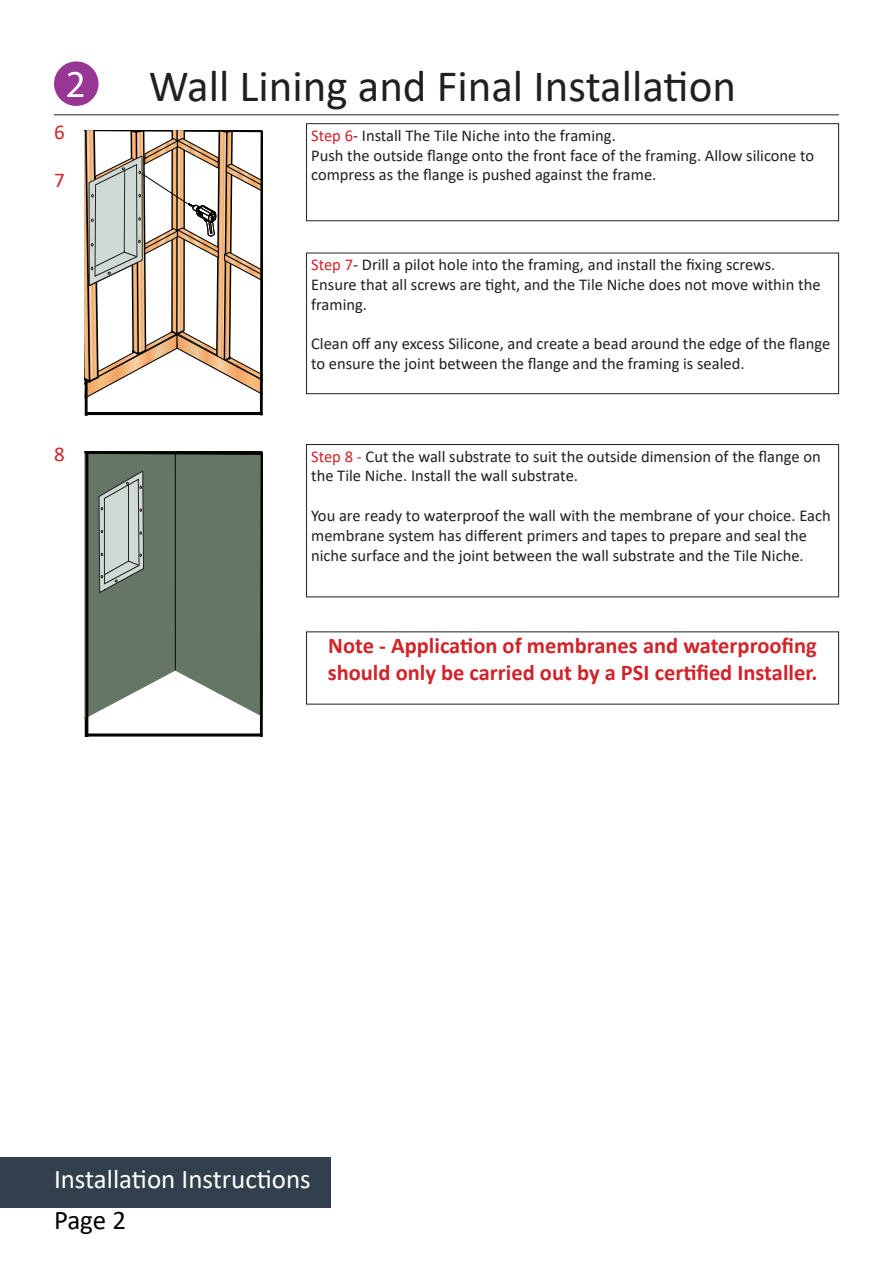
<style>
.page{position:relative;width:893px;height:1263px;background:#fff}
.page>*{position:absolute;margin:0;border:0;box-sizing:border-box;transform-origin:0 0}
.t1{font:45px "Calibri";color:#231f20}
.t2{font:38.25px "Myriad Pro";color:#fff}
.t3{font:27px "Calibri";color:#fff}
.t4{font:27px "Calibri";color:#000}
.t5{font:700 22.5px "Calibri";color:#d1232a}
.t6{font:21px "Calibri";color:#d1232a}
.t7{font:16.5px/19.8px "Calibri";color:#231f20}
.s1{color:#d1232a}
</style>
<div class="page">
<hr style="left:54px;top:114px;width:785px;height:1px;background:#231f20">
<div style="left:0;top:1157px;width:331px;height:51px;background:#32404e"></div>
<div style="left:55px;top:62px;width:43px;height:43px;background:#973694;border-radius:50%"></div>
<div style="left:54px;top:61px;width:45px;height:45px;border:2px solid #973694;border-radius:50%"></div>
<div style="left:306px;top:123px;width:533px;height:98px;border:1px solid #231f20"></div>
<div style="left:306px;top:444px;width:533px;height:153px;border:1px solid #231f20"></div>
<svg style="left:85px;top:130px;width:178px;height:285px"></svg>
<div style="left:306px;top:253px;width:533px;height:141px;border:1px solid #231f20"></div>
<svg style="left:85px;top:452px;width:178px;height:285px;background:#7c897d"></svg>
<p class="t2" style="left:66px;top:60px;width:21px">2</p>
<p class="t6" style="left:54px;top:118px;width:12px">6</p>
<p class="t6" style="left:54px;top:166px;width:12px">7</p>
<p class="t6" style="left:54px;top:439px;width:12px">8</p>
<p class="t1" style="left:149px;top:54px;width:589px">Wall Lining and Final Installation</p>
<p class="t7" style="left:311px;top:125px;width:306px"><span class="s1">Step 6</span>- Install The Tile Niche into the framing.</p>
<p class="t7" style="left:311px;top:145px;width:505px">Push the outside flange onto the front face of the framing. Allow silicone to compress as the flange is pushed against the frame.</p>
<p class="t7" style="left:311px;top:254px;width:466px"><span class="s1">Step 7</span>- Drill a pilot hole into the framing, and install the fixing screws.</p>
<p class="t7" style="left:311px;top:274px;width:511px">Ensure that all screws are tight, and the Tile Niche does not move within the framing.</p>
<p class="t7" style="left:311px;top:333px;width:521px">Clean off any excess Silicone, and create a bead around the edge of the flange to ensure the joint between the flange and the framing is sealed.</p>
<p class="t7" style="left:311px;top:446px;width:511px"><span class="s1">Step 8 -</span> Cut the wall substrate to suit the outside dimension of the flange on the Tile Niche. Install the wall substrate.</p>
<p class="t7" style="left:311px;top:505px;width:521px">You are ready to waterproof the wall with the membrane of your choice. Each membrane system has different primers and tapes to prepare and seal the niche surface and the joint between the wall substrate and the Tile Niche.</p>
<p class="t5" style="left:328px;top:630px;width:490px">Note - Application of membranes and waterproofing</p>
<p class="t5" style="left:328px;top:657px;width:491px">should only be carried out by a PSI certified Installer.</p>
<p class="t3" style="left:54px;top:1160px;width:258px">Installation Instructions</p>
<p class="t4" style="left:54px;top:1201px;width:74px">Page 2</p>
</div>
